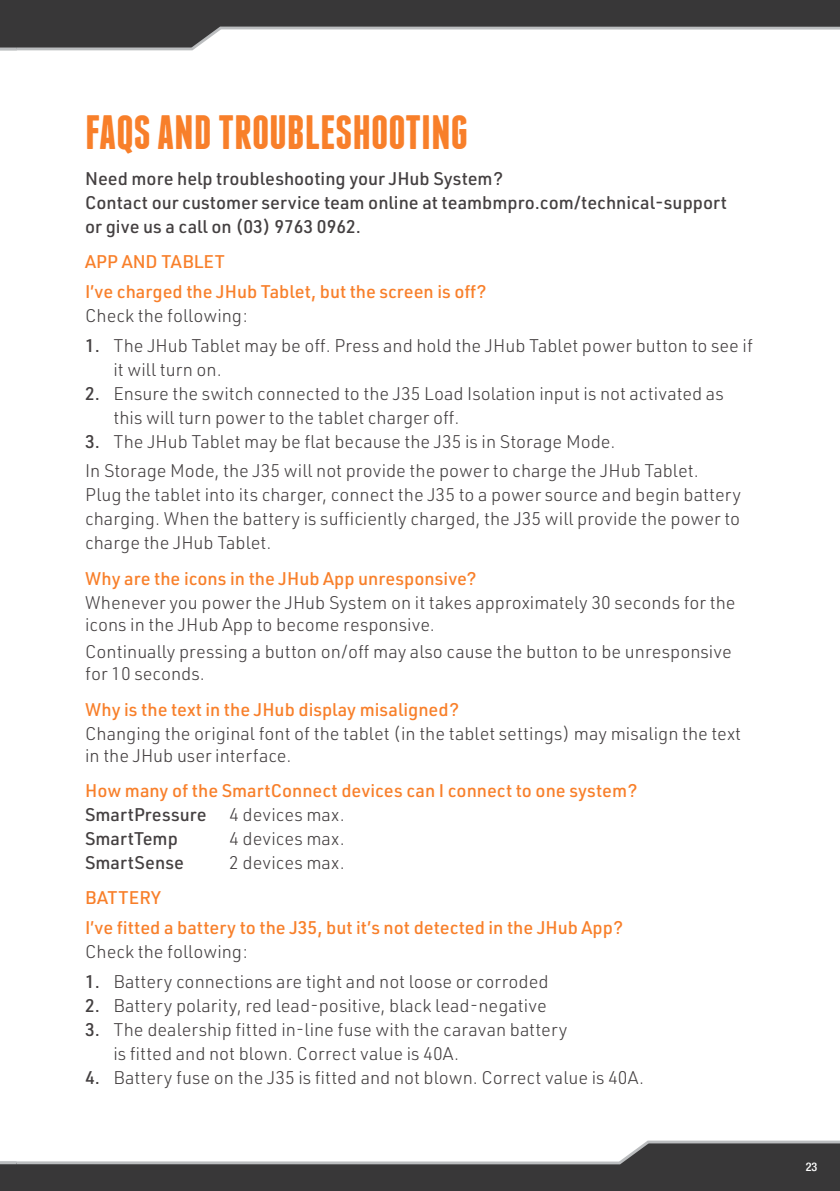
<style>
.page{position:relative;width:840px;height:1191px;background:#fff}
.page>*{position:absolute;margin:0;border:0;box-sizing:border-box;transform-origin:0 0}
.t1{font:700 48px "Franchise";color:#f87f2a}
.t2{font:300 18px/24px "URWDIN";color:#444041}
.t3{font:500 18px/29.6px "URWDIN";color:#f87f2a}
.t4{font:500 18px/24px "URWDIN";color:#444041}
.t5{font:500 condensed 12px "Helvetica Neue LT";color:#fff}
.s1{font-weight:500}
</style>
<div class="page">
<svg style="left:0;top:1140px;width:839px;height:51px"></svg>
<svg style="left:0;top:0;width:839px;height:51px"></svg>
<h1 class="t1" style="left:85px;top:110px;width:384px">FAQS AND TROUBLESHOOTING</h1>
<p class="t4" style="left:85px;top:166px;width:643px">Need more help troubleshooting your JHub System?<br>Contact our customer service team online at teambmpro.com/technical-support or give us a call on (03) 9763 0962.</p>
<p class="t3" style="left:85px;top:246px;width:403px">APP AND TABLET<br>I’ve charged the JHub Tablet, but the screen is off?</p>
<p class="t2" style="left:85px;top:303px;width:164px">Check the following:</p>
<p class="t2" style="left:113px;top:333px;width:640px;text-indent:-28px"><span class="s1">1.</span> The JHub Tablet may be off. Press and hold the JHub Tablet power button to see if it will turn on.</p>
<p class="t2" style="left:113px;top:381px;width:611px;text-indent:-28px"><span class="s1">2.</span> Ensure the switch connected to the J35 Load Isolation input is not activated as this will turn power to the tablet charger off.</p>
<p class="t2" style="left:85px;top:426px;width:614px;line-height:29.6px"><span class="s1">3.</span> The JHub Tablet may be flat because the J35 is in Storage Mode.<br>In Storage Mode, the J35 will not provide the power to charge the JHub Tablet.</p>
<p class="t2" style="left:85px;top:482px;width:657px;text-align:justify">Plug the tablet into its charger, connect the J35 to a power source and begin battery charging. When the battery is sufficiently charged, the J35 will provide the power to charge the JHub Tablet.</p>
<p class="t3" style="left:85px;top:563px;width:393px">Why are the icons in the JHub App unresponsive?</p>
<p class="t2" style="left:85px;top:591px;width:651px;line-height:22px">Whenever you power the JHub System on it takes approximately 30 seconds for the icons in the JHub App to become responsive.</p>
<p class="t2" style="left:85px;top:640px;width:648px;line-height:22px">Continually pressing a button on/off may also cause the button to be unresponsive for 10 seconds.</p>
<p class="t3" style="left:85px;top:694px;width:375px">Why is the text in the JHub display misaligned?</p>
<p class="t2" style="left:85px;top:722px;width:657px;line-height:22px">Changing the original font of the tablet (in the tablet settings) may misalign the text in the JHub user interface.</p>
<p class="t3" style="left:85px;top:775px;width:553px">How many of the SmartConnect devices can I connect to one system?</p>
<p class="t4" style="left:85px;top:802px;width:123px">SmartPressure</p>
<p class="t2" style="left:229px;top:802px;width:117px">4 devices max.</p>
<p class="t4" style="left:85px;top:826px;width:94px">SmartTemp</p>
<p class="t2" style="left:229px;top:826px;width:117px">4 devices max.</p>
<p class="t4" style="left:85px;top:850px;width:100px">SmartSense</p>
<p class="t2" style="left:229px;top:850px;width:117px">2 devices max.</p>
<p class="t3" style="left:85px;top:882px;width:539px">BATTERY<br>I’ve fitted a battery to the J35, but it’s not detected in the JHub App?</p>
<p class="t2" style="left:85px;top:939px;width:164px">Check the following:</p>
<p class="t2" style="left:85px;top:969px;width:464px"><span class="s1">1.</span> Battery connections are tight and not loose or corroded</p>
<p class="t2" style="left:85px;top:993px;width:463px"><span class="s1">2.</span> Battery polarity, red lead-positive, black lead-negative</p>
<p class="t2" style="left:113px;top:1017px;width:455px;text-indent:-28px"><span class="s1">3.</span> The dealership fitted in-line fuse with the caravan battery is fitted and not blown. Correct value is 40A.</p>
<p class="t2" style="left:85px;top:1065px;width:560px"><span class="s1">4.</span> Battery fuse on the J35 is fitted and not blown. Correct value is 40A.</p>
<p class="t5" style="left:805px;top:1159px;width:13px">23</p>
</div>
